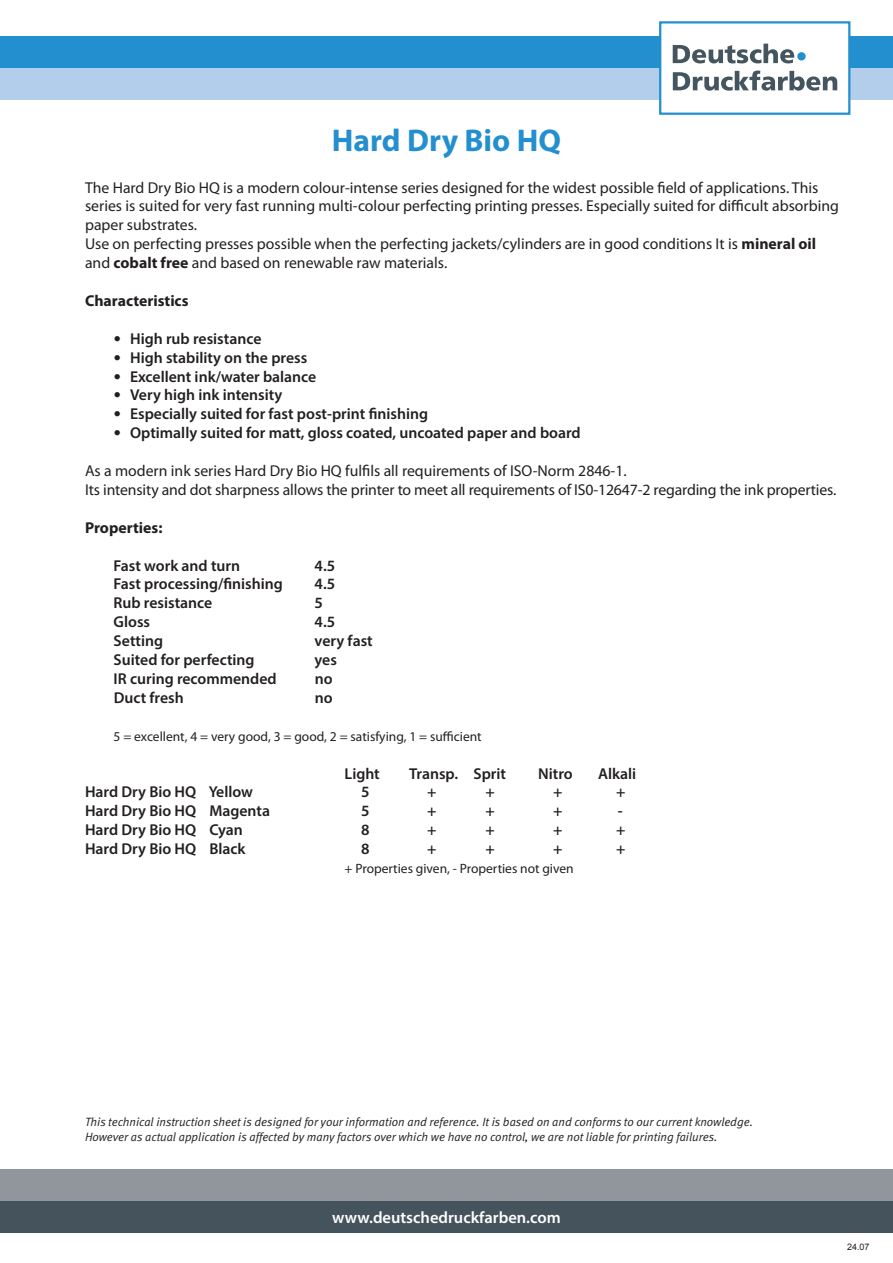
<style>
.page{position:relative;width:893px;height:1263px;background:#fff}
.page>*{position:absolute;margin:0;border:0;box-sizing:border-box;transform-origin:0 0}
.t1{font:700 31.5px "Myriad Pro";color:#238fcf}
.t2{font:600 16.5px "Myriad Pro";color:#fff}
.t3{font:15.75px/18.9px "Myriad Pro";color:#231f20}
.t4{font:600 15.75px "Myriad Pro";color:#231f20}
.t5{font:700 15.75px "Myriad Pro";color:#231f20}
.t6{font:13.5px "Myriad Pro";color:#231f20}
.t7{font:italic 12px/14.4px "Meta Normal";color:#231f20}
.t8{font:9px "Arial";color:#231f20}
.s1{font-weight:700}
.s2{font-family:"Meta Normal";font-weight:400;font-size:15px}
</style>
<div class="page">
<div style="left:0;top:36px;width:893px;height:32px;background:#238fcf"></div>
<div style="left:0;top:1169px;width:893px;height:32px;background:#91959c"></div>
<div style="left:0;top:68px;width:893px;height:32px;background:#b3ceea"></div>
<div style="left:0;top:1201px;width:893px;height:32px;background:#45535c"></div>
<div style="left:659px;top:21px;width:191px;height:94px;background:#fff;border:2px solid #238fcf"></div>
<svg style="left:673px;top:71px;width:164px;height:20px"></svg>
<svg style="left:673px;top:44px;width:121px;height:19px"></svg>
<div style="left:797px;top:52px;width:9px;height:9px;background:#238fcf;border-radius:50%"></div>
<h1 class="t1" style="left:332px;top:120px;width:231px">Hard Dry Bio HQ</h1>
<p class="t3" style="left:85px;top:178px;width:755px">The Hard Dry Bio HQ is a modern colour-intense series designed for the widest possible field of applications. This series is suited for very fast running multi-colour perfecting printing presses. Especially suited for difficult absorbing paper substrates.<br>Use on perfecting presses possible when the perfecting jackets/cylinders are in good conditions It is <span class="s1">mineral oil </span>and <span class="s1">cobalt free</span> and based on renewable raw materials.</p>
<p class="t5" style="left:85px;top:290px;width:105px">Characteristics</p>
<p class="t4" style="left:114px;top:328px;width:149px"><span class="s2">•</span> High rub resistance</p>
<p class="t4" style="left:114px;top:347px;width:195px"><span class="s2">•</span> High stability on the press</p>
<p class="t4" style="left:114px;top:366px;width:204px"><span class="s2">•</span> Excellent ink/water balance</p>
<p class="t4" style="left:114px;top:385px;width:170px"><span class="s2">•</span> Very high ink intensity</p>
<p class="t4" style="left:114px;top:404px;width:316px"><span class="s2">•</span> Especially suited for fast post-print finishing</p>
<p class="t4" style="left:114px;top:423px;width:469px"><span class="s2">•</span> Optimally suited for matt, gloss coated, uncoated paper and board</p>
<p class="t3" style="left:85px;top:461px;width:753px">As a modern ink series Hard Dry Bio HQ fulfils all requirements of ISO-Norm 2846-1.<br>Its intensity and dot sharpness allows the printer to meet all requirements of IS0-12647-2 regarding the ink properties.</p>
<p class="t5" style="left:85px;top:517px;width:79px">Properties:</p>
<p class="t4" style="left:114px;top:555px;width:128px">Fast work and turn</p>
<p class="t4" style="left:315px;top:555px;width:22px">4.5</p>
<p class="t4" style="left:114px;top:574px;width:171px">Fast processing/finishing</p>
<p class="t4" style="left:315px;top:574px;width:22px">4.5</p>
<p class="t4" style="left:114px;top:593px;width:100px">Rub resistance</p>
<p class="t4" style="left:315px;top:593px;width:10px">5</p>
<p class="t4" style="left:114px;top:612px;width:38px">Gloss</p>
<p class="t4" style="left:315px;top:612px;width:22px">4.5</p>
<p class="t4" style="left:114px;top:631px;width:51px">Setting</p>
<p class="t4" style="left:315px;top:631px;width:60px">very fast</p>
<p class="t4" style="left:114px;top:650px;width:143px">Suited for perfecting</p>
<p class="t4" style="left:315px;top:650px;width:24px">yes</p>
<p class="t4" style="left:114px;top:669px;width:165px">IR curing recommended</p>
<p class="t4" style="left:315px;top:669px;width:19px">no</p>
<p class="t4" style="left:114px;top:688px;width:72px">Duct fresh</p>
<p class="t4" style="left:315px;top:688px;width:19px">no</p>
<p class="t6" style="left:114px;top:728px;width:370px">5 = excellent, 4 = very good, 3 = good, 2 = satisfying, 1 = sufficient</p>
<p class="t4" style="left:345px;top:763px;width:37px">Light</p>
<p class="t4" style="left:409px;top:763px;width:99px">Transp. Sprit</p>
<p class="t4" style="left:538px;top:763px;width:36px">Nitro</p>
<p class="t4" style="left:598px;top:763px;width:40px">Alkali</p>
<p class="t4" style="left:85px;top:782px;width:169px">Hard Dry Bio HQ Yellow</p>
<p class="t4" style="left:361px;top:782px;width:10px">5</p>
<p class="t4" style="left:427px;top:782px;width:11px">+</p>
<p class="t4" style="left:486px;top:782px;width:11px">+</p>
<p class="t4" style="left:553px;top:782px;width:11px">+</p>
<p class="t4" style="left:616px;top:782px;width:11px">+</p>
<p class="t4" style="left:85px;top:801px;width:187px">Hard Dry Bio HQ Magenta</p>
<p class="t4" style="left:361px;top:801px;width:10px">5</p>
<p class="t4" style="left:427px;top:801px;width:11px">+</p>
<p class="t4" style="left:486px;top:801px;width:11px">+</p>
<p class="t4" style="left:553px;top:801px;width:11px">+</p>
<p class="t4" style="left:618px;top:801px;width:6px">-</p>
<p class="t4" style="left:85px;top:820px;width:159px">Hard Dry Bio HQ Cyan</p>
<p class="t4" style="left:361px;top:820px;width:10px">8</p>
<p class="t4" style="left:427px;top:820px;width:11px">+</p>
<p class="t4" style="left:486px;top:820px;width:11px">+</p>
<p class="t4" style="left:553px;top:820px;width:11px">+</p>
<p class="t4" style="left:616px;top:820px;width:11px">+</p>
<p class="t4" style="left:85px;top:839px;width:162px">Hard Dry Bio HQ Black</p>
<p class="t4" style="left:361px;top:839px;width:10px">8</p>
<p class="t4" style="left:427px;top:839px;width:11px">+</p>
<p class="t4" style="left:486px;top:839px;width:11px">+</p>
<p class="t4" style="left:553px;top:839px;width:11px">+</p>
<p class="t4" style="left:616px;top:839px;width:11px">+</p>
<p class="t6" style="left:345px;top:860px;width:231px">+ Properties given, - Properties not given</p>
<p class="t7" style="left:85px;top:1114px;width:669px">This technical instruction sheet is designed for your information and reference. It is based on and conforms to our current knowledge.<br>However as actual application is affected by many factors over which we have no control, we are not liable for printing failures.</p>
<p class="t2" style="left:332px;top:1207px;width:230px">www.deutschedruckfarben.com</p>
<p class="t8" style="left:847px;top:1241px;width:24px">24.07</p>
</div>
